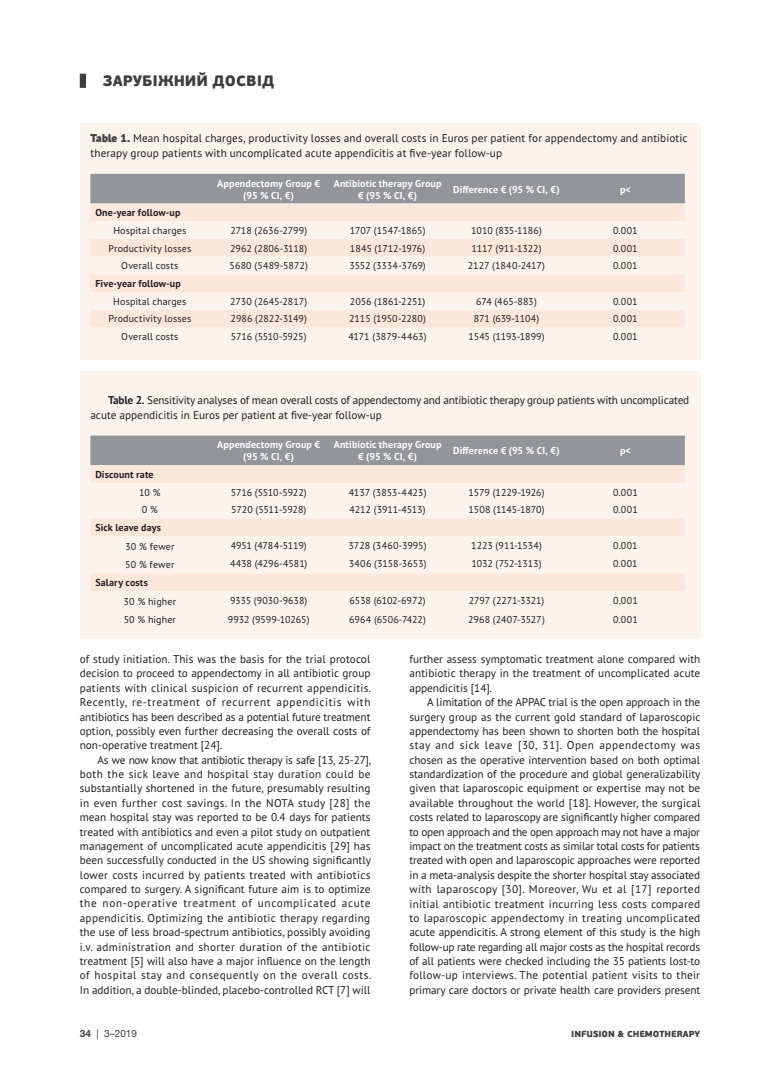
<style>
.page{position:relative;width:780px;height:1088px;background:#fff}
.page>*{position:absolute;margin:0;border:0;box-sizing:border-box;transform-origin:0 0}
.t1{font:900 15px "PF Beau Sans Pro";color:#3e3e3f}
.t2{font:11.25px/14.4px "PT Sans Pro";color:#231f20;text-align:justify}
.t3{font:10px "PT Sans Pro";color:#231f20}
.t4{font:700 10px/12px "PT Sans Pro";letter-spacing:.015em;color:#fff;text-align:center}
.t5{font:700 10px "PT Sans Pro";letter-spacing:.015em;color:#231f20}
.t6{font:10px "PT Sans Pro";letter-spacing:-.02em;color:#231f20}
.t7{font:10px "Helvetica Neue LTW1 G";color:#3e3e3f}
.t8{font:900 8.75px "PF Beau Sans Pro";color:#3e3e3f}
.s1{font-weight:900;color:#3e3e3f}
.s2{font-weight:700}
</style>
<div class="page">
<div style="left:80px;top:74px;width:6px;height:14px;background:#3e3e3f"></div>
<div style="left:80px;top:123px;width:620px;height:237px;background:#fcf3ed"></div>
<div style="left:90px;top:174px;width:594px;height:29px;background:#939598"></div>
<div style="left:90px;top:203px;width:594px;height:18px;background:#fce7dd"></div>
<svg style="left:91px;top:239px;width:593px;height:88px;fill:#fce7dd"></svg>
<div style="left:80px;top:371px;width:620px;height:268px;background:#fcf3ed"></div>
<div style="left:90px;top:435px;width:594px;height:30px;background:#939598"></div>
<div style="left:90px;top:465px;width:594px;height:18px;background:#fce7dd"></div>
<svg style="left:91px;top:519px;width:593px;height:72px"></svg>
<h1 class="t1" style="left:103px;top:71px;width:173px">ЗАРУБІЖНИЙ ДОСВІД</h1>
<p class="t2" style="left:90px;top:131px;width:598px"><span class="s1">Table 1.</span> Mean hospital charges, productivity losses and overall costs in Euros per patient for appendectomy and antibiotic therapy group patients with uncomplicated acute appendicitis at five-year follow-up</p>
<p class="t4" style="left:217px;top:177px;width:104px">Appendectomy Group € (95 % CI, €)</p>
<p class="t4" style="left:334px;top:177px;width:109px">Antibiotic therapy Group € (95 % CI, €)</p>
<p class="t4" style="left:453px;top:183px;width:108px">Difference € (95 % CI, €)</p>
<p class="t4" style="left:620px;top:183px;width:12px">p&lt;</p>
<p class="t5" style="left:95px;top:206px;width:87px">One-year follow-up</p>
<p class="t3" style="left:113px;top:224px;width:74px">Hospital charges</p>
<p class="t3" style="left:230px;top:224px;width:78px">2718 (2636-2799)</p>
<p class="t3" style="left:350px;top:224px;width:77px">1707 (1547-1865)</p>
<p class="t3" style="left:471px;top:224px;width:72px">1010 (835-1186)</p>
<p class="t3" style="left:613px;top:224px;width:26px">0.001</p>
<p class="t3" style="left:108px;top:242px;width:84px">Productivity losses</p>
<p class="t3" style="left:230px;top:242px;width:79px">2962 (2806-3118)</p>
<p class="t3" style="left:350px;top:242px;width:77px">1845 (1712-1976)</p>
<p class="t3" style="left:471px;top:242px;width:71px">1117 (911-1322)</p>
<p class="t3" style="left:613px;top:242px;width:26px">0.001</p>
<p class="t3" style="left:121px;top:259px;width:59px">Overall costs</p>
<p class="t3" style="left:230px;top:259px;width:80px">5680 (5489-5872)</p>
<p class="t3" style="left:349px;top:259px;width:78px">3552 (3334-3769)</p>
<p class="t3" style="left:468px;top:259px;width:79px">2127 (1840-2417)</p>
<p class="t3" style="left:613px;top:259px;width:26px">0.001</p>
<p class="t5" style="left:95px;top:277px;width:87px">Five-year follow-up</p>
<p class="t3" style="left:113px;top:295px;width:74px">Hospital charges</p>
<p class="t3" style="left:230px;top:295px;width:79px">2730 (2645-2817)</p>
<p class="t3" style="left:350px;top:295px;width:77px">2056 (1861-2251)</p>
<p class="t3" style="left:476px;top:295px;width:62px">674 (465-883)</p>
<p class="t3" style="left:613px;top:295px;width:26px">0.001</p>
<p class="t3" style="left:108px;top:312px;width:84px">Productivity losses</p>
<p class="t3" style="left:230px;top:312px;width:78px">2986 (2822-3149)</p>
<p class="t3" style="left:349px;top:312px;width:78px">2115 (1950-2280)</p>
<p class="t3" style="left:474px;top:312px;width:67px">871 (639-1104)</p>
<p class="t3" style="left:613px;top:312px;width:26px">0.001</p>
<p class="t3" style="left:121px;top:330px;width:59px">Overall costs</p>
<p class="t3" style="left:231px;top:330px;width:78px">5716 (5510-5925)</p>
<p class="t3" style="left:348px;top:330px;width:80px">4171 (3879-4463)</p>
<p class="t3" style="left:468px;top:330px;width:78px">1545 (1193-1899)</p>
<p class="t3" style="left:613px;top:330px;width:26px">0.001</p>
<p class="t2" style="left:90px;top:393px;width:600px;text-indent:18px"><span class="s2">Table 2.</span> Sensitivity analyses of mean overall costs of appendectomy and antibiotic therapy group patients with uncomplicated acute appendicitis in Euros per patient at five-year follow-up</p>
<p class="t4" style="left:217px;top:439px;width:104px">Appendectomy Group € (95 % CI, €)</p>
<p class="t4" style="left:334px;top:439px;width:109px">Antibiotic therapy Group € (95 % CI, €)</p>
<p class="t4" style="left:453px;top:445px;width:108px">Difference € (95 % CI, €)</p>
<p class="t4" style="left:620px;top:445px;width:12px">p&lt;</p>
<p class="t5" style="left:95px;top:468px;width:60px">Discount rate</p>
<p class="t3" style="left:139px;top:486px;width:23px">10 %</p>
<p class="t3" style="left:231px;top:486px;width:77px">5716 (5510-5922)</p>
<p class="t3" style="left:349px;top:486px;width:79px">4137 (3853-4423)</p>
<p class="t3" style="left:468px;top:486px;width:78px">1579 (1229-1926)</p>
<p class="t3" style="left:613px;top:486px;width:26px">0.001</p>
<p class="t3" style="left:142px;top:503px;width:17px">0 %</p>
<p class="t3" style="left:231px;top:503px;width:77px">5720 (5511-5928)</p>
<p class="t6" style="left:349px;top:503px;width:78px">4212 (3911-4513)</p>
<p class="t3" style="left:468px;top:503px;width:77px">1508 (1145-1870)</p>
<p class="t3" style="left:613px;top:503px;width:26px">0.001</p>
<p class="t5" style="left:95px;top:521px;width:67px">Sick leave days</p>
<p class="t3" style="left:125px;top:540px;width:51px">30 % fewer</p>
<p class="t6" style="left:231px;top:539px;width:77px">4951 (4784-5119)</p>
<p class="t3" style="left:348px;top:539px;width:80px">3728 (3460-3995)</p>
<p class="t3" style="left:471px;top:539px;width:72px">1223 (911-1534)</p>
<p class="t3" style="left:613px;top:539px;width:26px">0.001</p>
<p class="t3" style="left:125px;top:558px;width:51px">50 % fewer</p>
<p class="t3" style="left:230px;top:557px;width:79px">4438 (4296-4581)</p>
<p class="t3" style="left:349px;top:557px;width:79px">3406 (3158-3653)</p>
<p class="t3" style="left:471px;top:557px;width:72px">1032 (752-1313)</p>
<p class="t3" style="left:613px;top:557px;width:26px">0.001</p>
<p class="t5" style="left:95px;top:576px;width:54px">Salary costs</p>
<p class="t3" style="left:124px;top:595px;width:54px">30 % higher</p>
<p class="t3" style="left:230px;top:594px;width:79px">9335 (9030-9638)</p>
<p class="t3" style="left:349px;top:594px;width:78px">6538 (6102-6972)</p>
<p class="t3" style="left:468px;top:594px;width:77px">2797 (2271-3321)</p>
<p class="t3" style="left:613px;top:594px;width:26px">0.001</p>
<p class="t3" style="left:124px;top:613px;width:54px">50 % higher</p>
<p class="t3" style="left:228px;top:612px;width:83px">9932 (9599-10265)</p>
<p class="t3" style="left:349px;top:612px;width:78px">6964 (6506-7422)</p>
<p class="t3" style="left:468px;top:612px;width:78px">2968 (2407-3527)</p>
<p class="t3" style="left:613px;top:612px;width:26px">0.001</p>
<p class="t2" style="left:80px;top:651px;width:293px">of study initiation. This was the basis for the trial protocol decision to proceed to appendectomy in all antibiotic group patients with clinical suspicion of recurrent appendicitis.<br>Recently, re-treatment of recurrent appendicitis with antibiotics has been described as a potential future treatment option, possibly even further decreasing the overall costs of non-operative treatment [24].</p>
<p class="t2" style="left:80px;top:752px;width:293px;text-indent:18px">As we now know that antibiotic therapy is safe [13, 25-27], both the sick leave and hospital stay duration could be substantially shortened in the future, presumably resulting in even further cost savings. In the NOTA study [28] the mean hospital stay was reported to be 0.4 days for patients treated with antibiotics and even a pilot study on outpatient management of uncomplicated acute appendicitis [29] has been successfully conducted in the US showing significantly lower costs incurred by patients treated with antibiotics compared to surgery. A significant future aim is to optimize the non-operative treatment of uncomplicated acute appendicitis. Optimizing the antibiotic therapy regarding the use of less broad-spectrum antibiotics, possibly avoiding i.v. administration and shorter duration of the antibiotic treatment [5] will also have a major influence on the length of hospital stay and consequently on the overall costs.<br>In addition, a double-blinded, placebo-controlled RCT [7] will</p>
<p class="t2" style="left:409px;top:651px;width:292px">further assess symptomatic treatment alone compared with antibiotic therapy in the treatment of uncomplicated acute appendicitis [14].</p>
<p class="t2" style="left:409px;top:695px;width:292px;text-indent:18px">A limitation of the APPAC trial is the open approach in the surgery group as the current gold standard of laparoscopic appendectomy has been shown to shorten both the hospital stay and sick leave [30, 31]. Open appendectomy was chosen as the operative intervention based on both optimal standardization of the procedure and global generalizability given that laparoscopic equipment or expertise may not be available throughout the world [18]. However, the surgical costs related to laparoscopy are significantly higher compared to open approach and the open approach may not have a major impact on the treatment costs as similar total costs for patients treated with open and laparoscopic approaches were reported in a meta-analysis despite the shorter hospital stay associated with laparoscopy [30]. Moreover, Wu et al [17] reported initial antibiotic treatment incurring less costs compared to laparoscopic appendectomy in treating uncomplicated acute appendicitis. A strong element of this study is the high follow-up rate regarding all major costs as the hospital records of all patients were checked including the 35 patients lost-to follow-up interviews. The potential patient visits to their primary care doctors or private health care providers present</p>
<p class="t7" style="left:80px;top:1027px;width:59px"><span class="s2">34</span> | 3–2019</p>
<p class="t8" style="left:571px;top:1028px;width:130px">INFUSI ON &amp; CHEMOTHERAPY</p>
</div>
